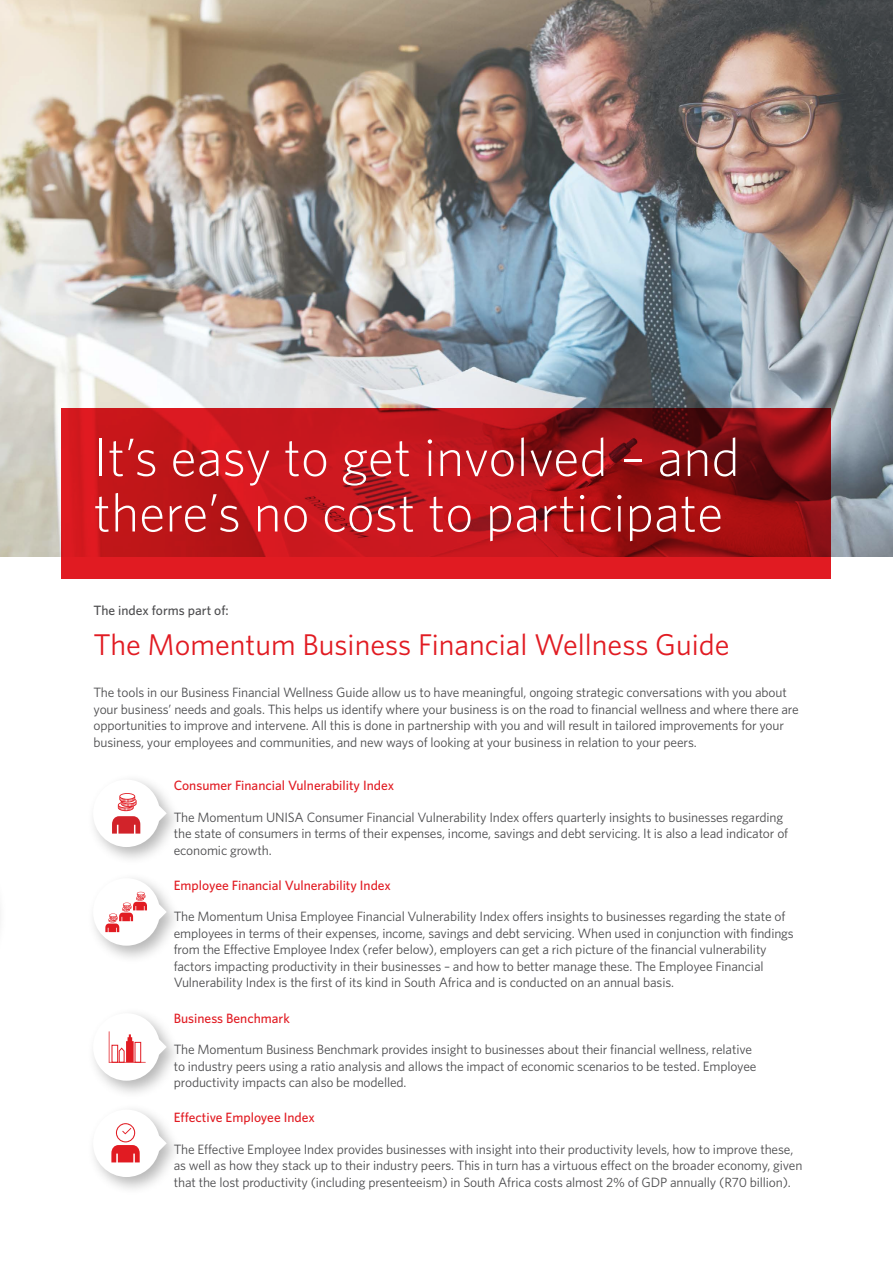
<style>
.page{position:relative;width:893px;height:1263px;background:#fff}
.page>*{position:absolute;margin:0;border:0;box-sizing:border-box;transform-origin:0 0}
.t1{font:300 54px/55.5px "Whitney";color:#fff}
.t2{font:30px "Whitney";color:#e11b22}
.t3{font:13.5px/16.5px "Whitney";letter-spacing:-.01em;color:#4d4d4f}
.t4{font:500 13.5px "Whitney";color:#e11b22}
.t5{font:500 13.5px "Whitney";color:#4d4d4f}
</style>
<div class="page">
<div style="left:86px;top:773px;width:98px;height:93px;background:#000;opacity:.29"></div>
<div style="left:86px;top:872px;width:98px;height:92px;background:#000;opacity:.29"></div>
<div style="left:86px;top:1007px;width:98px;height:92px;background:#000;opacity:.29"></div>
<div style="left:86px;top:1103px;width:98px;height:92px;background:#000;opacity:.29"></div>
<img style="left:1px;top:0;width:892px;height:557px">
<svg style="left:62px;top:409px;width:769px;height:170px;background:#b51419"></svg>
<svg style="left:93px;top:878px;width:74px;height:68px"></svg>
<svg style="left:93px;top:780px;width:74px;height:67px"></svg>
<svg style="left:93px;top:1013px;width:74px;height:68px"></svg>
<div style="left:135px;top:1042px;width:6px;height:20px;border:1px solid #e11b22"></div>
<svg style="left:93px;top:1109px;width:74px;height:68px"></svg>
<h1 class="t1" style="left:94px;top:428px;width:648px">It’s easy to get involved – and there’s no cost to participate</h1>
<p class="t5" style="left:94px;top:601px;width:137px">The index forms part of:</p>
<h2 class="t2" style="left:94px;top:625px;width:637px">The Momentum Business Financial Wellness Guide</h2>
<p class="t3" style="left:94px;top:684px;width:707px">The tools in our Business Financial Wellness Guide allow us to have meaningful, ongoing strategic conversations with you about your business’ needs and goals. This helps us identify where your business is on the road to financial wellness and where there are opportunities to improve and intervene. All this is done in partnership with you and will result in tailored improvements for your business, your employees and communities, and new ways of looking at your business in relation to your peers.</p>
<p class="t4" style="left:174px;top:776px;width:222px">Consumer Financial Vulnerability Index</p>
<p class="t3" style="left:174px;top:808px;width:616px">The Momentum UNISA Consumer Financial Vulnerability Index offers quarterly insights to businesses regarding the state of consumers in terms of their expenses, income, savings and debt servicing. It is also a lead indicator of economic growth.</p>
<p class="t4" style="left:174px;top:876px;width:219px">Employee Financial Vulnerability Index</p>
<p class="t3" style="left:174px;top:908px;width:622px">The Momentum Unisa Employee Financial Vulnerability Index offers insights to businesses regarding the state of employees in terms of their expenses, income, savings and debt servicing. When used in conjunction with findings from the Effective Employee Index (refer below), employers can get a rich picture of the financial vulnerability factors impacting productivity in their businesses – and how to better manage these. The Employee Financial Vulnerability Index is the first of its kind in South Africa and is conducted on an annual basis.</p>
<p class="t4" style="left:174px;top:1009px;width:118px">Business Benchmark</p>
<p class="t3" style="left:174px;top:1041px;width:584px">The Momentum Business Benchmark provides insight to businesses about their financial wellness, relative to industry peers using a ratio analysis and allows the impact of economic scenarios to be tested. Employee productivity impacts can also be modelled.</p>
<p class="t4" style="left:174px;top:1109px;width:142px">Effective Employee Index</p>
<p class="t3" style="left:174px;top:1140px;width:630px">The Effective Employee Index provides businesses with insight into their productivity levels, how to improve these, as well as how they stack up to their industry peers. This in turn has a virtuous effect on the broader economy, given that the lost productivity (including presenteeism) in South Africa costs almost 2% of GDP annually (R70 billion).</p>
</div>
